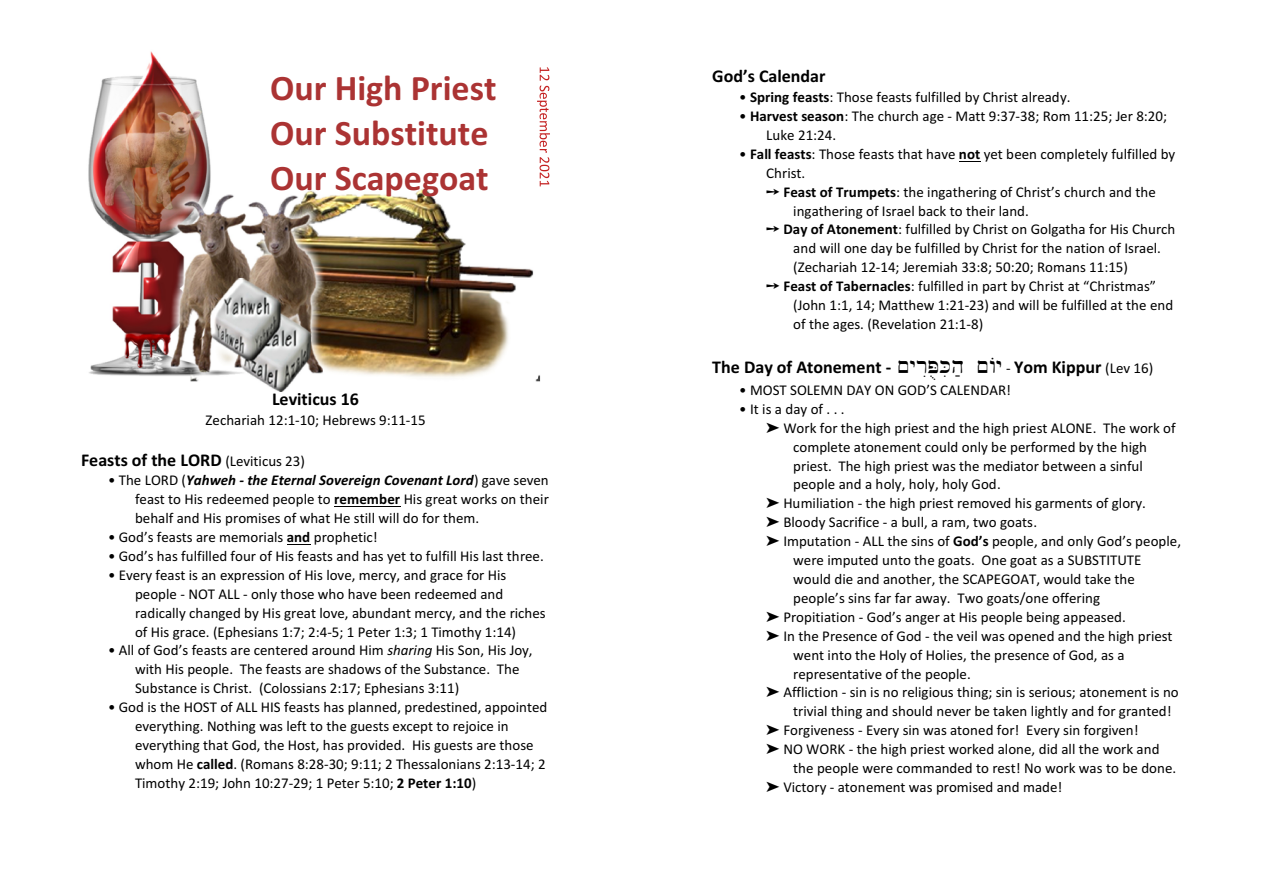
<style>
.page{position:relative;width:1263px;height:893px;background:#fff}
.page>*{position:absolute;margin:0;border:0;box-sizing:border-box;transform-origin:0 0}
.t1{font:700 36px/45.2px "Calibri";color:#ab3333}
.t2{font:700 18px "Calibri";color:#000}
.t3{font:15px/18.9px "Calibri";color:#000}
.s1{font-weight:400;font-size:15px}
.s2{font-weight:700;font-style:italic}
.s3{font-weight:700}
.s4{font-style:italic}
.s5{font-family:"Bwhebb";font-weight:400;font-size:27px}
</style>
<div class="page">
<img style="left:88px;top:51px;width:453px;height:341px">
<svg style="left:537px;top:67px;width:13px;height:119px"></svg>
<hr style="left:334px;top:506px;width:66px;height:1px;background:#000">
<svg style="left:287px;top:544px;width:23px;height:1px"></svg>
<svg style="left:959px;top:161px;width:21px;height:1px"></svg>
<h1 class="t1" style="left:270px;top:68px;width:228px">Our High Priest<br>Our Substitute<br>Our Scapegoat</h1>
<p class="t2" style="left:272px;top:392px;width:89px">Leviticus 16</p>
<p class="t3" style="left:206px;top:412px;width:222px">Zechariah 12:1-10; Hebrews 9:11-15</p>
<p class="t2" style="left:81px;top:452px;width:225px">Feasts of the LORD <span class="s1">(Leviticus 23)</span></p>
<p class="t3" style="left:135px;top:472px;width:415px;text-align:justify;text-indent:-27px">• The LORD (<span class="s2">Yahweh - the Eternal Sovereign Covenant Lord</span>) gave seven feast to His redeemed people to <span class="s3">remember</span> His great works on their behalf and His promises of what He still will do for them.</p>
<p class="t3" style="left:108px;top:529px;width:271px">• God’s feasts are memorials <span class="s3">and</span> prophetic!</p>
<p class="t3" style="left:108px;top:548px;width:437px">• God’s has fulfilled four of His feasts and has yet to fulfill His last three.</p>
<p class="t3" style="left:135px;top:567px;width:412px;text-indent:-27px">• Every feast is an expression of His love, mercy, and grace for His people - NOT ALL - only those who have been redeemed and radically changed by His great love, abundant mercy, and the riches of His grace. (Ephesians 1:7; 2:4-5; 1 Peter 1:3; 1 Timothy 1:14)</p>
<p class="t3" style="left:135px;top:642px;width:399px;text-indent:-27px">• All of God’s feasts are centered around Him <span class="s4">sharing</span> His Son, His Joy, with His people. The feasts are shadows of the Substance. The<br>Substance is Christ. (Colossians 2:17; Ephesians 3:11)</p>
<p class="t3" style="left:135px;top:699px;width:414px;text-indent:-27px">• God is the HOST of ALL HIS feasts has planned, predestined, appointed everything. Nothing was left to the guests except to rejoice in everything that God, the Host, has provided. His guests are those whom He <span class="s3">called</span>. (Romans 8:28-30; 9:11; 2 Thessalonians 2:13-14; 2<br>Timothy 2:19; John 10:27-29; 1 Peter 5:10; <span class="s3">2 Peter 1:10</span>)</p>
<p class="t2" style="left:712px;top:69px;width:115px">God’s Calendar</p>
<p class="t3" style="left:739px;top:89px;width:333px">• <span class="s3">Spring feasts</span>: Those feasts fulfilled by Christ already.</p>
<p class="t3" style="left:766px;top:108px;width:402px;text-indent:-27px">• <span class="s3">Harvest season</span>: The church age - Matt 9:37-38; Rom 11:25; Jer 8:20;<br>Luke 21:24.</p>
<p class="t3" style="left:766px;top:146px;width:411px;text-indent:-27px">• <span class="s3">Fall feasts</span>: Those feasts that have <span class="s3">not</span> yet been completely fulfilled by<br>Christ.</p>
<p class="t3" style="left:783px;top:183px;width:374px"><span class="s3">Feast of Trumpets</span>: the ingathering of Christ’s church and the</p>
<p class="t3" style="left:793px;top:202px;width:237px">ingathering of Israel back to their land.</p>
<p class="t3" style="left:783px;top:221px;width:393px"><span class="s3">Day of Atonement</span>: fulfilled by Christ on Golgatha for His Church</p>
<p class="t3" style="left:793px;top:240px;width:369px">and will one day be fulfilled by Christ for the nation of Israel.</p>
<p class="t3" style="left:793px;top:259px;width:336px">(Zechariah 12-14; Jeremiah 33:8; 50:20; Romans 11:15)</p>
<p class="t3" style="left:783px;top:278px;width:374px"><span class="s3">Feast of Tabernacles</span>: fulfilled in part by Christ at “Christmas”</p>
<p class="t3" style="left:793px;top:297px;width:381px">(John 1:1, 14; Matthew 1:21-23) and will be fulfilled at the end</p>
<p class="t3" style="left:793px;top:316px;width:191px">of the ages. (Revelation 21:1-8)</p>
<p class="t2" style="left:712px;top:359px;width:442px">The Day of Atonement - <span class="s5">~yrIPuKih; ~Ay</span> <span class="s1">-</span> Yom Kippur <span class="s1">(Lev 16)</span></p>
<p class="t3" style="left:739px;top:382px;width:273px">• MOST SOLEMN DAY ON GOD’S CALENDAR!</p>
<p class="t3" style="left:739px;top:401px;width:107px">• It is a day of . . .</p>
<p class="t3" style="left:783px;top:420px;width:394px">Work for the high priest and the high priest ALONE. The work of</p>
<p class="t3" style="left:793px;top:438px;width:355px">complete atonement could only be performed by the high</p>
<p class="t3" style="left:793px;top:457px;width:351px">priest. The high priest was the mediator between a sinful</p>
<p class="t3" style="left:793px;top:476px;width:209px">people and a holy, holy, holy God.</p>
<p class="t3" style="left:783px;top:495px;width:364px">Humiliation - the high priest removed his garments of glory.</p>
<p class="t3" style="left:783px;top:514px;width:255px">Bloody Sacrifice - a bull, a ram, two goats.</p>
<p class="t3" style="left:783px;top:533px;width:399px">Imputation - ALL the sins of <span class="s3">God’s</span> people, and only God’s people,</p>
<p class="t3" style="left:793px;top:552px;width:350px">were imputed unto the goats. One goat as a SUBSTITUTE</p>
<p class="t3" style="left:793px;top:571px;width:343px">would die and another, the SCAPEGOAT, would take the</p>
<p class="t3" style="left:793px;top:590px;width:308px">people’s sins far far away. Two goats/one offering</p>
<p class="t3" style="left:783px;top:609px;width:344px">Propitiation - God’s anger at His people being appeased.</p>
<p class="t3" style="left:783px;top:627px;width:391px">In the Presence of God - the veil was opened and the high priest</p>
<p class="t3" style="left:793px;top:646px;width:333px">went into the Holy of Holies, the presence of God, as a</p>
<p class="t3" style="left:793px;top:665px;width:179px">representative of the people.</p>
<p class="t3" style="left:783px;top:684px;width:397px">Affliction - sin is no religious thing; sin is serious; atonement is no</p>
<p class="t3" style="left:793px;top:703px;width:380px">trivial thing and should never be taken lightly and for granted!</p>
<p class="t3" style="left:783px;top:722px;width:357px">Forgiveness - Every sin was atoned for! Every sin forgiven!</p>
<p class="t3" style="left:783px;top:741px;width:378px">NO WORK - the high priest worked alone, did all the work and</p>
<p class="t3" style="left:793px;top:760px;width:384px">the people were commanded to rest! No work was to be done.</p>
<p class="t3" style="left:783px;top:779px;width:281px">Victory - atonement was promised and made!</p>
</div>
